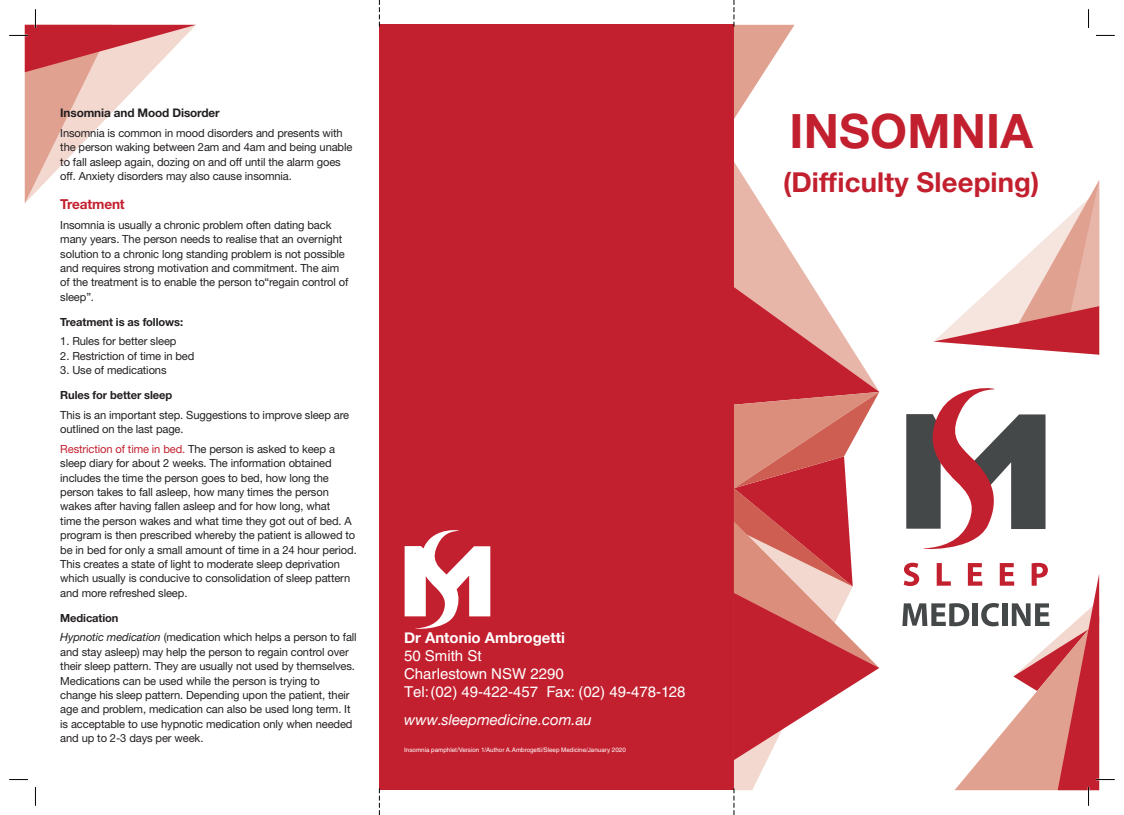
<style>
.page{position:relative;width:1124px;height:815px;background:#fff}
.page>*{position:absolute;margin:0;border:0;box-sizing:border-box;transform-origin:0 0}
.t1{font:700 47.5px "Helvetica Neue LT Std";letter-spacing:.005em;color:#c3202f}
.t2{font:700 27.5px "Helvetica Neue LT Std";letter-spacing:.005em;color:#c3202f}
.t3{font:15px/18px "Helvetica LT Std";color:#fff}
.t4{font:italic 15px "Helvetica Neue";color:#fff}
.t5{font:700 15px "Helvetica Neue";color:#fff}
.t6{font:700 13.75px "Helvetica Neue LT Std";letter-spacing:-.01em;color:#c3202f}
.t7{font:700 11.88px "Helvetica Neue LT Std";letter-spacing:-.01em;color:#231f20}
.Body{font:11.25px/14.4px "Helvetica Neue LT Std";letter-spacing:-.01em;color:#231f20}
.t8{font:700 11.25px "Helvetica Neue LT Std";letter-spacing:-.01em;color:#231f20}
.t9{font:6.25px "Helvetica LT Std";color:#fff}
.s1{color:#c3202f}
.s2{font-style:italic}
</style>
<div class="page">
<div style="left:379px;top:25px;width:354px;height:765px;background:#c3202f"></div>
<svg style="left:733px;top:119px;width:146px;height:273px"></svg>
<svg style="left:934px;top:182px;width:164px;height:173px"></svg>
<svg style="left:906px;top:388px;width:139px;height:161px"></svg>
<svg style="left:404px;top:530px;width:86px;height:99px"></svg>
<svg style="left:379px;top:0;width:1px;height:27px"></svg>
<svg style="left:733px;top:0;width:61px;height:119px"></svg>
<svg style="left:379px;top:788px;width:1px;height:27px"></svg>
<svg style="left:733px;top:392px;width:146px;height:423px"></svg>
<svg style="left:1096px;top:35px;width:18px;height:1px"></svg>
<svg style="left:9px;top:779px;width:19px;height:1px"></svg>
<svg style="left:9px;top:9px;width:187px;height:194px"></svg>
<svg style="left:35px;top:787px;width:1px;height:19px"></svg>
<svg style="left:1088px;top:9px;width:1px;height:19px"></svg>
<svg style="left:902px;top:563px;width:212px;height:243px"></svg>
<p class="t7" style="left:60px;top:106px;width:161px">Insomnia and Mood Disorder</p>
<p class="Body" style="left:60px;top:126px;width:294px">Insomnia is common in mood disorders and presents with the person waking between 2am and 4am and being unable to fall asleep again, dozing on and off until the alarm goes off. Anxiety disorders may also cause insomnia.</p>
<p class="t6" style="left:60px;top:196px;width:66px">Treatment</p>
<p class="Body" style="left:60px;top:218px;width:289px">Insomnia is usually a chronic problem often dating back many years. The person needs to realise that an overnight solution to a chronic long standing problem is not possible and requires strong motivation and commitment. The aim of the treatment is to enable the person to“regain control of sleep”.</p>
<p class="t8" style="left:60px;top:315px;width:124px">Treatment is as follows:</p>
<p class="Body" style="left:60px;top:334px;width:118px">1. Rules for better sleep</p>
<p class="Body" style="left:60px;top:348px;width:136px">2. Restriction of time in bed</p>
<p class="Body" style="left:60px;top:363px;width:108px">3. Use of medications</p>
<p class="t8" style="left:60px;top:388px;width:113px">Rules for better sleep</p>
<p class="Body" style="left:60px;top:408px;width:290px">This is an important step. Suggestions to improve sleep are outlined on the last page.</p>
<p class="Body" style="left:60px;top:442px;width:298px"><span class="s1">Restriction of time in bed.</span> The person is asked to keep a sleep diary for about 2 weeks. The information obtained includes the time the person goes to bed, how long the person takes to fall asleep, how many times the person wakes after having fallen asleep and for how long, what<br>time the person wakes and what time they got out of bed. A program is then prescribed whereby the patient is allowed to be in bed for only a small amount of time in a 24 hour period.<br>This creates a state of light to moderate sleep deprivation which usually is conducive to consolidation of sleep pattern and more refreshed sleep.</p>
<p class="t8" style="left:60px;top:611px;width:60px">Medication</p>
<p class="Body" style="left:60px;top:630px;width:298px"><span class="s2">Hypnotic medication</span> (medication which helps a person to fall and stay asleep) may help the person to regain control over their sleep pattern. They are usually not used by themselves.<br>Medications can be used while the person is trying to change his sleep pattern. Depending upon the patient, their age and problem, medication can also be used long term. It is acceptable to use hypnotic medication only when needed and up to 2-3 days per week.</p>
<h3 class="t5" style="left:404px;top:626px;width:162px">Dr Antonio Ambrogetti</h3>
<h3 class="t3" style="left:404px;top:647px;width:283px">50 Smith St<br>Charlestown NSW 2290<br>Tel: (02) 49-422-457 Fax: (02) 49-478-128</h3>
<h3 class="t4" style="left:404px;top:709px;width:189px">www.sleepmedicine.com.au</h3>
<p class="t9" style="left:404px;top:746px;width:223px">Insomnia pamphlet/Version 1/Author A.Ambrogetti/Sleep Medicine/January 2020</p>
<p class="t1" style="left:789px;top:102px;width:245px">INSOMNIA</p>
<p class="t2" style="left:783px;top:165px;width:258px">(Difficulty Sleeping)</p>
</div>
